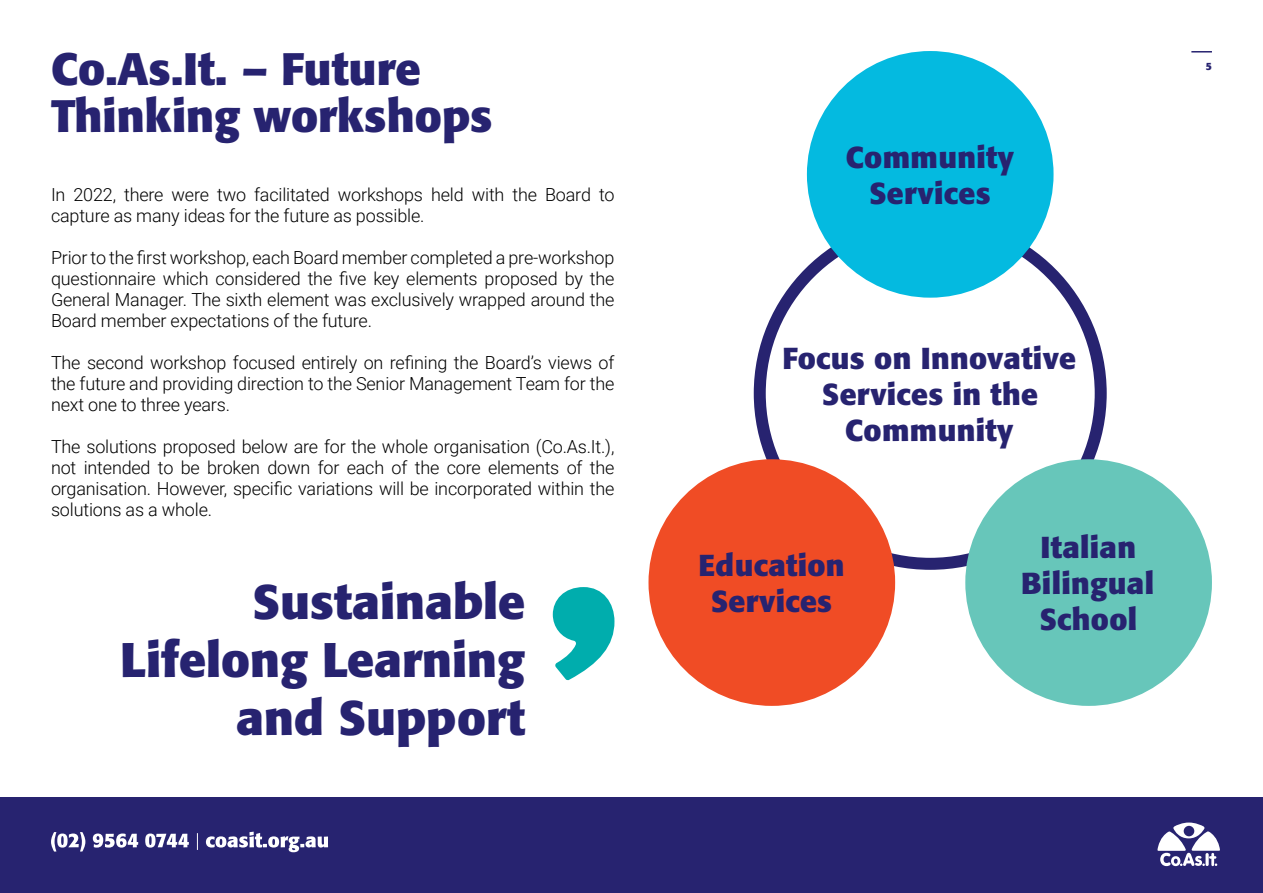
<style>
.page{position:relative;width:1263px;height:893px;background:#fff}
.page>*{position:absolute;margin:0;border:0;box-sizing:border-box;transform-origin:0 0}
.t1{font:700 48px/57.6px "Formata Pro";color:#272370;text-align:right}
.t2{font:700 45px/46.5px "Formata Pro";color:#272370}
.t3{font:700 30px/36px "Formata Pro";letter-spacing:.01em;color:#272370;text-align:center}
.t4{font:300 18px/21px "Roboto";letter-spacing:-.01em;color:#000;text-align:justify}
.t5{font:700 10.5px "Formata Pro";color:#272370}
</style>
<div class="page">
<hr style="left:1191px;top:51px;width:21px;height:2px;background:#272370">
<div style="left:0;top:798px;width:1263px;height:95px;background:#272370"></div>
<svg style="left:1157px;top:822px;width:63px;height:44px"></svg>
<svg style="left:51px;top:832px;width:277px;height:20px"></svg>
<svg style="left:553px;top:587px;width:61px;height:93px"></svg>
<div style="left:754px;top:217px;width:353px;height:353px;border:12px solid #272370;border-radius:50%"></div>
<div style="left:807px;top:51px;width:246px;height:247px;background:#04bae0;border-radius:50%"></div>
<div style="left:965px;top:459px;width:247px;height:247px;background:#67c6ba;border-radius:50%"></div>
<div style="left:648px;top:459px;width:247px;height:247px;background:#f04c25;border-radius:50%"></div>
<h2 class="t2" style="left:51px;top:46px;width:443px">Co.As.It. – Future<br>Thinking workshops</h2>
<p class="t4" style="left:51px;top:183px;width:565px">In 2022, there were two facilitated workshops held with the Board to capture as many ideas for the future as possible.</p>
<p class="t4" style="left:51px;top:246px;width:565px">Prior to the first workshop, each Board member completed a pre-workshop questionnaire which considered the five key elements proposed by the General Manager. The sixth element was exclusively wrapped around the Board member expectations of the future.</p>
<p class="t4" style="left:51px;top:351px;width:565px">The second workshop focused entirely on refining the Board’s views of the future and providing direction to the Senior Management Team for the next one to three years.</p>
<p class="t4" style="left:51px;top:435px;width:565px">The solutions proposed below are for the whole organisation (Co.As.It.), not intended to be broken down for each of the core elements of the organisation. However, specific variations will be incorporated within the solutions as a whole.</p>
<h1 class="t1" style="left:120px;top:573px;width:407px">Sustainable<br>Lifelong Learning and Support</h1>
<h3 class="t3" style="left:846px;top:139px;width:170px">Community<br>Services</h3>
<p class="t5" style="left:1206px;top:60px;width:8px">5</p>
<h3 class="t3" style="left:782px;top:340px;width:295px">Focus on Innovative<br>Services in the<br>Community</h3>
<h3 class="t3" style="left:698px;top:547px;width:148px">Education<br>Services</h3>
<h3 class="t3" style="left:1021px;top:529px;width:135px">Italian<br>Bilingual<br>School</h3>
</div>
